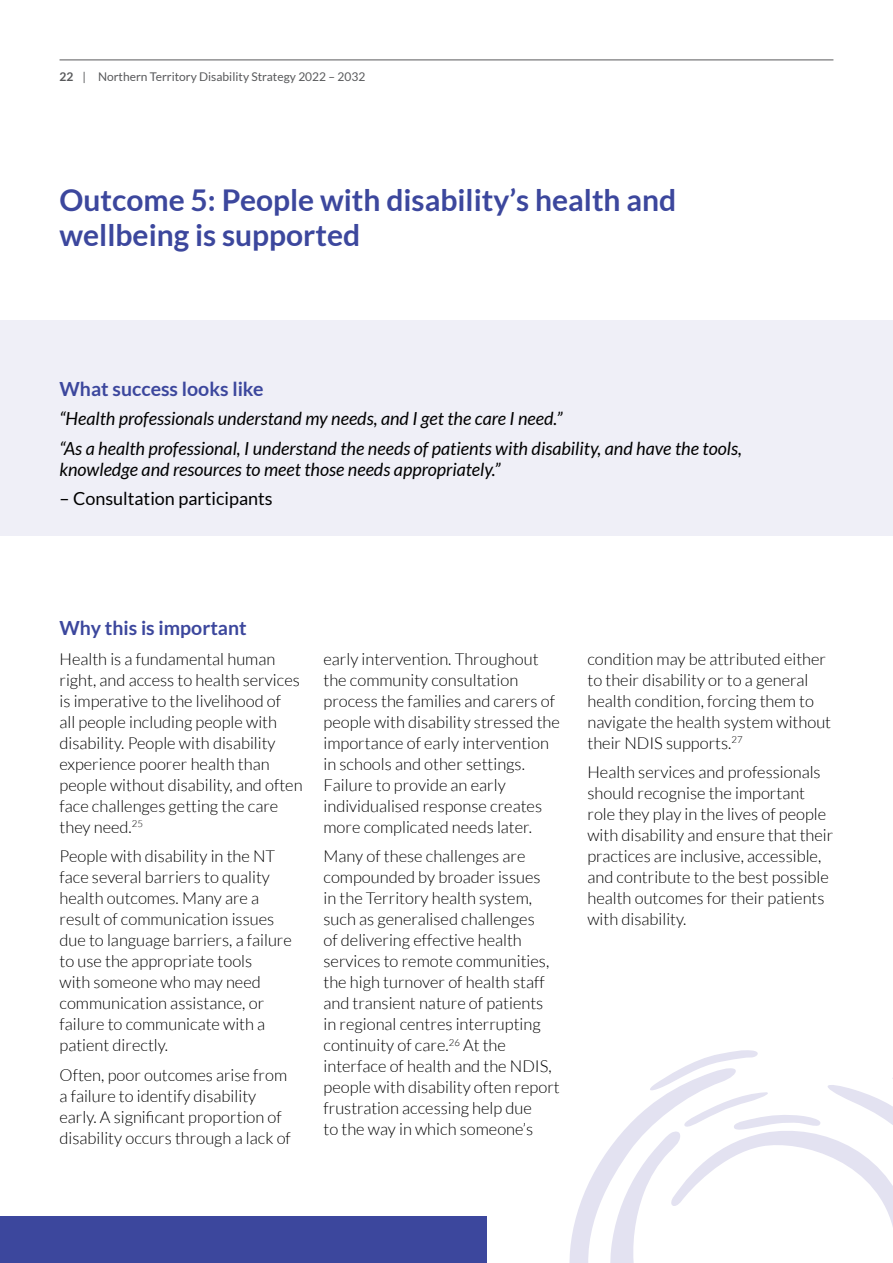
<style>
.page{position:relative;width:893px;height:1263px;background:#fff}
.page>*{position:absolute;margin:0;border:0;box-sizing:border-box;transform-origin:0 0}
.t1{font:700 30px/34.5px "Lato";color:#3c479d}
.t2{font:700 19.5px "Lato";color:#3c479d}
.t3{font:italic 18px/29.5px "Lato";color:#000}
.t4{font:18px "Lato";color:#000}
.t5{font:300 16.5px/21px "Lato";color:#000}
.t6{font:12px "Lato";color:#58595b}
.s1{font-weight:700}
</style>
<div class="page">
<hr style="left:60px;top:60px;width:773px;height:1px;background:#58595b">
<div style="left:0;top:320px;width:893px;height:216px;background:#efeff7"></div>
<hr style="left:892px;top:583px;width:1px;height:680px;background:#efeff7">
<hr style="left:892px;top:536px;width:1px;height:47px;background:#3c479d">
<div style="left:0;top:1216px;width:487px;height:47px;background:#3c479d"></div>
<svg style="left:569px;top:1151px;width:39px;height:112px"></svg>
<svg style="left:608px;top:1049px;width:285px;height:214px"></svg>
<p class="t6" style="left:60px;top:70px;width:307px"><span class="s1">22</span> | Northern Territory Disability Strategy 2022 – 2032</p>
<h1 class="t1" style="left:60px;top:183px;width:618px">Outcome 5: People with disability’s health and wellbeing is supported</h1>
<p class="t2" style="left:60px;top:378px;width:206px">What success looks like</p>
<p class="t3" style="left:60px;top:405px;width:684px">“Health professionals understand my needs, and I get the care I need.”<br>“As a health professional, I understand the needs of patients with disability, and have the tools,</p>
<p class="t3" style="left:60px;top:455px;width:443px">knowledge and resources to meet those needs appropriately.”</p>
<p class="t4" style="left:60px;top:489px;width:215px">– Consultation participants</p>
<p class="t2" style="left:60px;top:617px;width:189px">Why this is important</p>
<p class="t5" style="left:60px;top:648px;width:245px">Health is a fundamental human right, and access to health services is imperative to the livelihood of<br>all people including people with disability. People with disability experience poorer health than people without disability, and often face challenges getting the care they need.<sup>25</sup></p>
<p class="t5" style="left:60px;top:846px;width:234px">People with disability in the NT face several barriers to quality health outcomes. Many are a result of communication issues due to language barriers, a failure to use the appropriate tools<br>with someone who may need communication assistance, or failure to communicate with a patient directly.</p>
<p class="t5" style="left:60px;top:1064px;width:233px">Often, poor outcomes arise from a failure to identify disability early. A significant proportion of disability occurs through a lack of</p>
<p class="t5" style="left:323px;top:648px;width:238px">early intervention. Throughout the community consultation process the families and carers of people with disability stressed the importance of early intervention in schools and other settings.<br>Failure to provide an early individualised response creates more complicated needs later.</p>
<p class="t5" style="left:323px;top:846px;width:238px">Many of these challenges are compounded by broader issues<br>in the Territory health system, such as generalised challenges<br>of delivering effective health services to remote communities, the high turnover of health staff and transient nature of patients in regional centres interrupting continuity of care.<sup>26</sup> At the interface of health and the NDIS, people with disability often report frustration accessing help due<br>to the way in which someone’s</p>
<p class="t5" style="left:587px;top:648px;width:245px">condition may be attributed either to their disability or to a general health condition, forcing them to navigate the health system without their NDIS supports.<sup>27</sup></p>
<p class="t5" style="left:587px;top:762px;width:247px">Health services and professionals should recognise the important role they play in the lives of people with disability and ensure that their practices are inclusive, accessible, and contribute to the best possible health outcomes for their patients with disability.</p>
</div>
